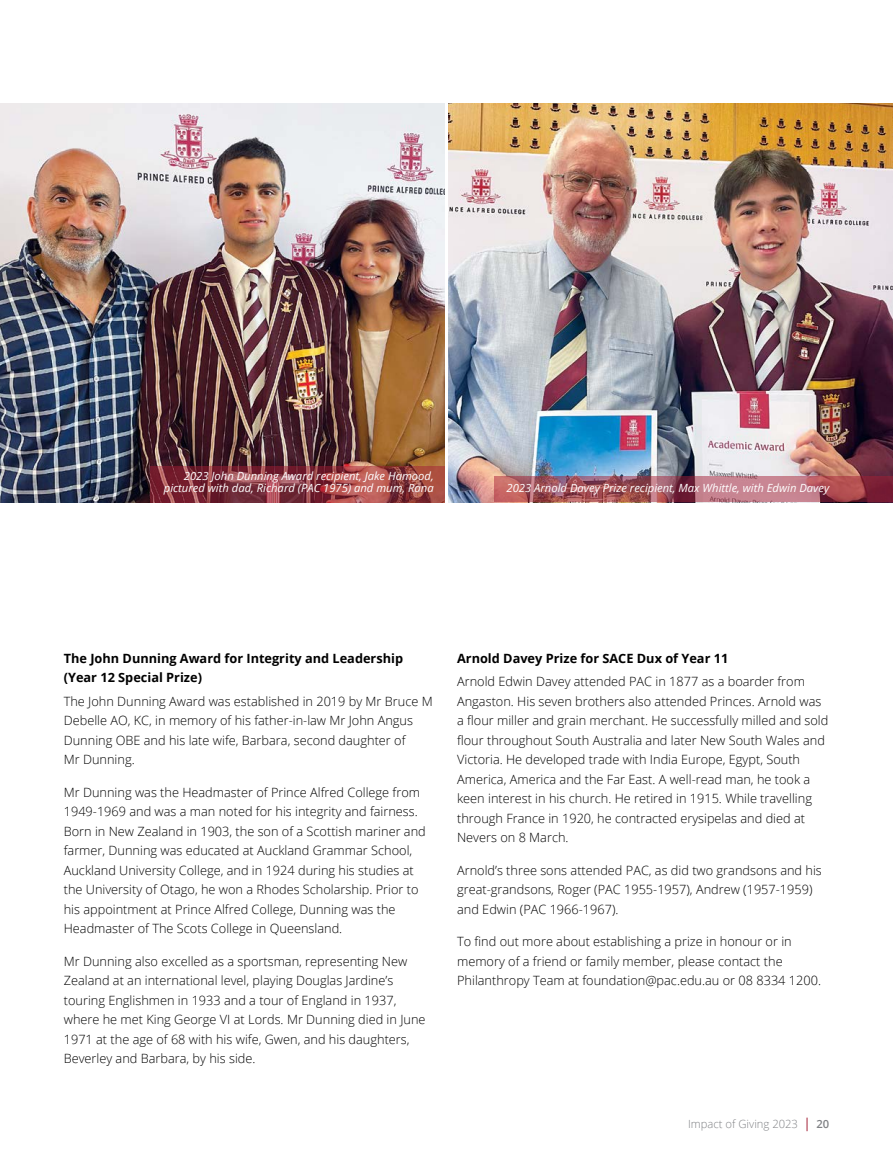
<style>
.page{position:relative;width:893px;height:1149px;background:#fff}
.page>*{position:absolute;margin:0;border:0;box-sizing:border-box;transform-origin:0 0}
.t1{font:300 12.75px/19.5px "Open Sans";color:#000}
.t2{font:700 12.75px/19.5px "Open Sans";color:#000}
.t3{font:italic 11.25px/12px "Open Sans";color:#fff;text-align:right}
.t4{font:300 11.25px "Open Sans";color:#808285}
.s1{font-weight:400;font-size:13.5px;color:#a42036}
.s2{font-weight:600}
</style>
<div class="page">
<img style="left:0;top:104px;width:444px;height:398px">
<img style="left:449px;top:104px;width:444px;height:398px">
<svg style="left:494px;top:476px;width:399px;height:26px;background:#a85b65"></svg>
<svg style="left:150px;top:466px;width:294px;height:36px;background:#8e3b41"></svg>
<p class="t3" style="left:164px;top:469px;width:271px">2023 John Dunning Award recipient, Jake Hamood, pictured with dad, Richard (PAC 1975) and mum, Rana</p>
<p class="t3" style="left:507px;top:481px;width:324px">2023 Arnold Davey Prize recipient, Max Whittle, with Edwin Davey</p>
<p class="t2" style="left:64px;top:647px;width:341px">The John Dunning Award for Integrity and Leadership (Year 12 Special Prize)</p>
<p class="t1" style="left:64px;top:691px;width:370px">The John Dunning Award was established in 2019 by Mr Bruce M Debelle AO, KC, in memory of his father-in-law Mr John Angus Dunning OBE and his late wife, Barbara, second daughter of<br>Mr Dunning.</p>
<p class="t1" style="left:64px;top:781px;width:364px">Mr Dunning was the Headmaster of Prince Alfred College from 1949-1969 and was a man noted for his integrity and fairness.<br>Born in New Zealand in 1903, the son of a Scottish mariner and farmer, Dunning was educated at Auckland Grammar School, Auckland University College, and in 1924 during his studies at the University of Otago, he won a Rhodes Scholarship. Prior to his appointment at Prince Alfred College, Dunning was the Headmaster of The Scots College in Queensland.</p>
<p class="t1" style="left:64px;top:950px;width:363px">Mr Dunning also excelled as a sportsman, representing New Zealand at an international level, playing Douglas Jardine’s touring Englishmen in 1933 and a tour of England in 1937, where he met King George VI at Lords. Mr Dunning died in June 1971 at the age of 68 with his wife, Gwen, and his daughters, Beverley and Barbara, by his side.</p>
<p class="t2" style="left:457px;top:647px;width:273px">Arnold Davey Prize for SACE Dux of Year 11</p>
<p class="t1" style="left:457px;top:671px;width:373px">Arnold Edwin Davey attended PAC in 1877 as a boarder from Angaston. His seven brothers also attended Princes. Arnold was a flour miller and grain merchant. He successfully milled and sold flour throughout South Australia and later New South Wales and Victoria. He developed trade with India Europe, Egypt, South America, America and the Far East. A well-read man, he took a keen interest in his church. He retired in 1915. While travelling through France in 1920, he contracted erysipelas and died at Nevers on 8 March.</p>
<p class="t1" style="left:457px;top:859px;width:366px">Arnold’s three sons attended PAC, as did two grandsons and his great-grandsons, Roger (PAC 1955-1957), Andrew (1957-1959) and Edwin (PAC 1966-1967).</p>
<p class="t1" style="left:457px;top:931px;width:365px">To find out more about establishing a prize in honour or in memory of a friend or family member, please contact the<br>Philanthropy Team at foundation@pac.edu.au or 08 8334 1200.</p>
<p class="t4" style="left:688px;top:1115px;width:143px">Impact of Giving 2023 <span class="s1">|</span> <span class="s2">20</span></p>
</div>
